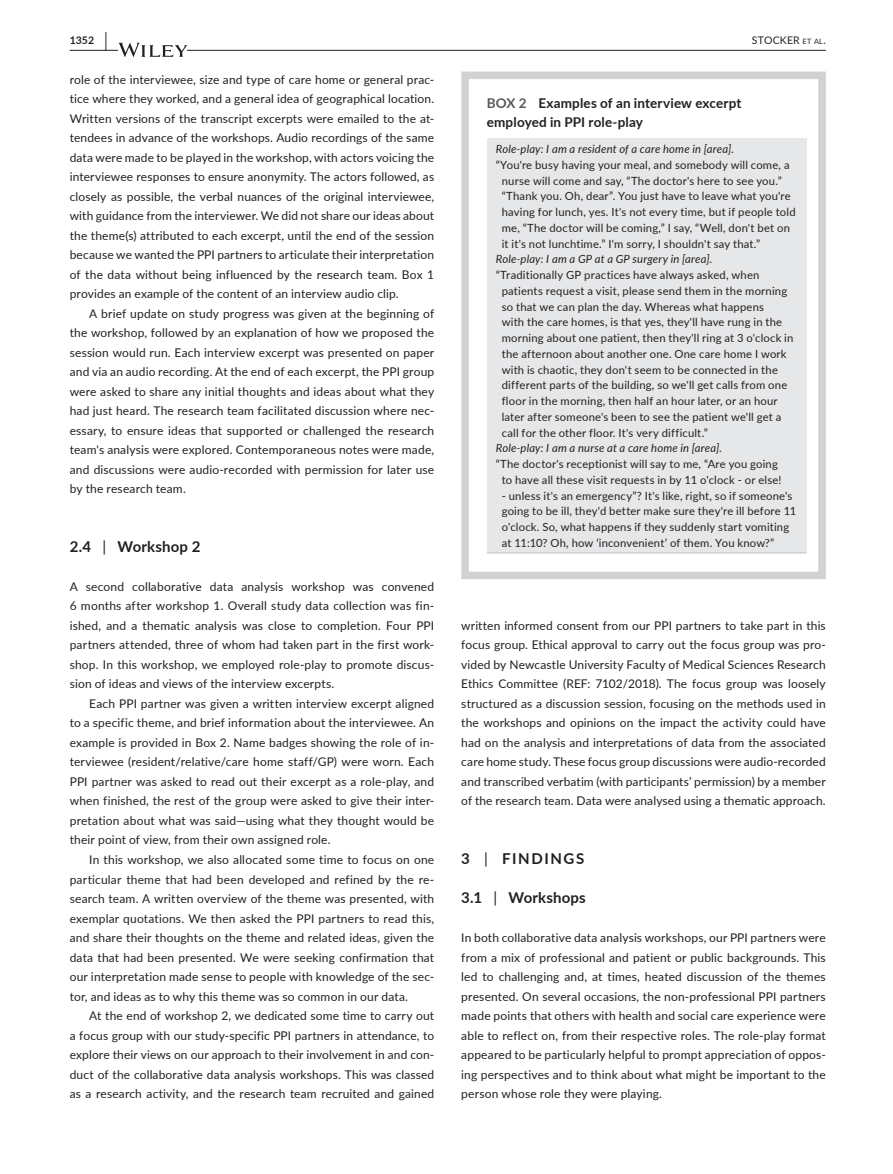
<style>
.page{position:relative;width:893px;height:1174px;background:#fff}
.page>*{position:absolute;margin:0;border:0;box-sizing:border-box;transform-origin:0 0}
.t1{font:700 15px "Lato";letter-spacing:.01em;color:#231f20}
.t2{font:700 15px "Lato";letter-spacing:.11em;color:#231f20}
.t3{font:700 13.5px/19.5px "Lato";letter-spacing:.01em;color:#231f20}
.t4{font:12px/19.5px "Lato";letter-spacing:.01em;color:#231f20;text-align:justify}
.t5{font:11.25px/15.8px "Lato";letter-spacing:.02em;color:#231f20}
.t6{font:italic 11.25px "Lato";letter-spacing:.015em;color:#231f20}
.t7{font:10.5px "Lato";letter-spacing:.02em;color:#231f20}
.t8{font:700 10.5px "Lato";color:#231f20}
.s1{font-size:19.5px}
.s2{font-size:7.35px}
.s3{color:#57585a}
.s4{font-style:normal}
.s5{font-weight:400}
</style>
<div class="page">
<hr style="left:70px;top:50px;width:756px;height:1px;background:#231f20">
<svg style="left:119px;top:43px;width:68px;height:14px"></svg>
<div style="left:487px;top:138px;width:319px;height:415px;background:#e6e7e9"></div>
<hr style="left:487px;top:552px;width:319px;height:1px;background:#d1d2d4">
<div style="left:461px;top:72px;width:365px;height:507px;border:8px solid #d1d2d4"></div>
<p class="t8" style="left:70px;top:33px;width:39px">1352 <span class="s1">|</span></p>
<p class="t7" style="left:752px;top:33px;width:75px">STOCKER <span class="s2">et al</span>.</p>
<p class="t4" style="left:70px;top:69px;width:366px">role of the interviewee, size and type of care home or general prac&shy;tice where they worked, and a general idea of geographical location.<br>Written versions of the transcript excerpts were emailed to the at&shy;tendees in advance of the workshops. Audio recordings of the same data were made to be played in the workshop, with actors voicing the interviewee responses to ensure anonymity. The actors followed, as closely as possible, the verbal nuances of the original interviewee, with guidance from the interviewer. We did not share our ideas about the theme(s) attributed to each excerpt, until the end of the session because we wanted the PPI partners to articulate their interpretation of the data without being influenced by the research team. Box 1 provides an example of the content of an interview audio clip.</p>
<p class="t4" style="left:70px;top:303px;width:366px;text-indent:20px">A brief update on study progress was given at the beginning of the workshop, followed by an explanation of how we proposed the session would run. Each interview excerpt was presented on paper and via an audio recording. At the end of each excerpt, the PPI group were asked to share any initial thoughts and ideas about what they had just heard. The research team facilitated discussion where nec&shy;essary, to ensure ideas that supported or challenged the research team's analysis were explored. Contemporaneous notes were made, and discussions were audio-recorded with permission for later use by the research team.</p>
<p class="t3" style="left:487px;top:93px;width:256px"><span class="s3">BOX 2</span> Examples of an interview excerpt employed in PPI role-play</p>
<p class="t6" style="left:496px;top:141px;width:240px">Role-play: I am a resident of a care home in [area]<span class="s4">.</span></p>
<p class="t5" style="left:496px;top:156px;width:295px">“You're busy having your meal, and somebody will come, a</p>
<p class="t5" style="left:502px;top:172px;width:281px">nurse will come and say, “The doctor's here to see you.”</p>
<p class="t5" style="left:502px;top:188px;width:290px">“Thank you. Oh, dear”. You just have to leave what you're</p>
<p class="t5" style="left:502px;top:204px;width:295px">having for lunch, yes. It's not every time, but if people told</p>
<p class="t5" style="left:502px;top:219px;width:290px">me, “The doctor will be coming,” I say, “Well, don't bet on</p>
<p class="t5" style="left:502px;top:235px;width:260px">it it's not lunchtime.” I'm sorry, I shouldn't say that.”</p>
<p class="t6" style="left:496px;top:251px;width:218px">Role-play: I am a GP at a GP surgery in [area]<span class="s4">.</span></p>
<p class="t5" style="left:496px;top:267px;width:265px">“Traditionally GP practices have always asked, when</p>
<p class="t5" style="left:502px;top:282px;width:287px">patients request a visit, please send them in the morning</p>
<p class="t5" style="left:502px;top:298px;width:264px">so that we can plan the day. Whereas what happens</p>
<p class="t5" style="left:502px;top:314px;width:282px">with the care homes, is that yes, they'll have rung in the</p>
<p class="t5" style="left:502px;top:330px;width:293px">morning about one patient, then they'll ring at 3 o'clock in</p>
<p class="t5" style="left:502px;top:345px;width:286px">the afternoon about another one. One care home I work</p>
<p class="t5" style="left:502px;top:361px;width:278px">with is chaotic, they don't seem to be connected in the</p>
<p class="t5" style="left:502px;top:377px;width:287px">different parts of the building, so we'll get calls from one</p>
<p class="t5" style="left:502px;top:393px;width:277px">floor in the morning, then half an hour later, or an hour</p>
<p class="t5" style="left:502px;top:408px;width:281px">later after someone's been to see the patient we'll get a</p>
<p class="t5" style="left:502px;top:424px;width:208px">call for the other floor. It's very difficult.”</p>
<p class="t6" style="left:496px;top:440px;width:228px">Role-play: I am a nurse at a care home in [area]<span class="s4">.</span></p>
<p class="t5" style="left:496px;top:456px;width:284px">“The doctor's receptionist will say to me, “Are you going</p>
<p class="t5" style="left:502px;top:471px;width:281px">to have all these visit requests in by 11 o'clock - or else!</p>
<p class="t5" style="left:502px;top:487px;width:296px">- unless it's an emergency”? It's like, right, so if someone's going to be ill, they'd better make sure they're ill before 11 o'clock. So, what happens if they suddenly start vomiting at 11:10? Oh, how ‘inconvenient’ of them. You know?”</p>
<p class="t1" style="left:70px;top:535px;width:132px">2.4 <span class="s5">|</span> Workshop 2</p>
<p class="t4" style="left:70px;top:576px;width:366px">A second collaborative data analysis workshop was convened 6 months after workshop 1. Overall study data collection was fin&shy;ished, and a thematic analysis was close to completion. Four PPI partners attended, three of whom had taken part in the first work&shy;shop. In this workshop, we employed role-play to promote discus&shy;sion of ideas and views of the interview excerpts.</p>
<p class="t4" style="left:70px;top:693px;width:366px;text-indent:20px">Each PPI partner was given a written interview excerpt aligned to a specific theme, and brief information about the interviewee. An example is provided in Box 2. Name badges showing the role of in&shy;terviewee (resident/relative/care home staff/GP) were worn. Each PPI partner was asked to read out their excerpt as a role-play, and when finished, the rest of the group were asked to give their inter&shy;pretation about what was said—using what they thought would be their point of view, from their own assigned role.</p>
<p class="t4" style="left:70px;top:849px;width:366px;text-indent:20px">In this workshop, we also allocated some time to focus on one particular theme that had been developed and refined by the re&shy;search team. A written overview of the theme was presented, with exemplar quotations. We then asked the PPI partners to read this, and share their thoughts on the theme and related ideas, given the data that had been presented. We were seeking confirmation that our interpretation made sense to people with knowledge of the sec&shy;tor, and ideas as to why this theme was so common in our data.</p>
<p class="t4" style="left:70px;top:1005px;width:366px;text-indent:20px">At the end of workshop 2, we dedicated some time to carry out a focus group with our study-specific PPI partners in attendance, to explore their views on our approach to their involvement in and con&shy;duct of the collaborative data analysis workshops. This was classed as a research activity, and the research team recruited and gained</p>
<p class="t4" style="left:461px;top:615px;width:366px">written informed consent from our PPI partners to take part in this focus group. Ethical approval to carry out the focus group was pro&shy;vided by Newcastle University Faculty of Medical Sciences Research Ethics Committee (REF: 7102/2018). The focus group was loosely structured as a discussion session, focusing on the methods used in the workshops and opinions on the impact the activity could have had on the analysis and interpretations of data from the associated care home study. These focus group discussions were audio-recorded and transcribed verbatim (with participants’ permission) by a member of the research team. Data were analysed using a thematic approach.</p>
<p class="t2" style="left:461px;top:847px;width:125px">3 <span class="s5">|</span> FINDINGS</p>
<p class="t1" style="left:461px;top:886px;width:126px">3.1 <span class="s5">|</span> Workshops</p>
<p class="t4" style="left:461px;top:927px;width:366px">In both collaborative data analysis workshops, our PPI partners were from a mix of professional and patient or public backgrounds. This led to challenging and, at times, heated discussion of the themes presented. On several occasions, the non-professional PPI partners made points that others with health and social care experience were able to reflect on, from their respective roles. The role-play format appeared to be particularly helpful to prompt appreciation of oppos&shy;ing perspectives and to think about what might be important to the person whose role they were playing.</p>
</div>
